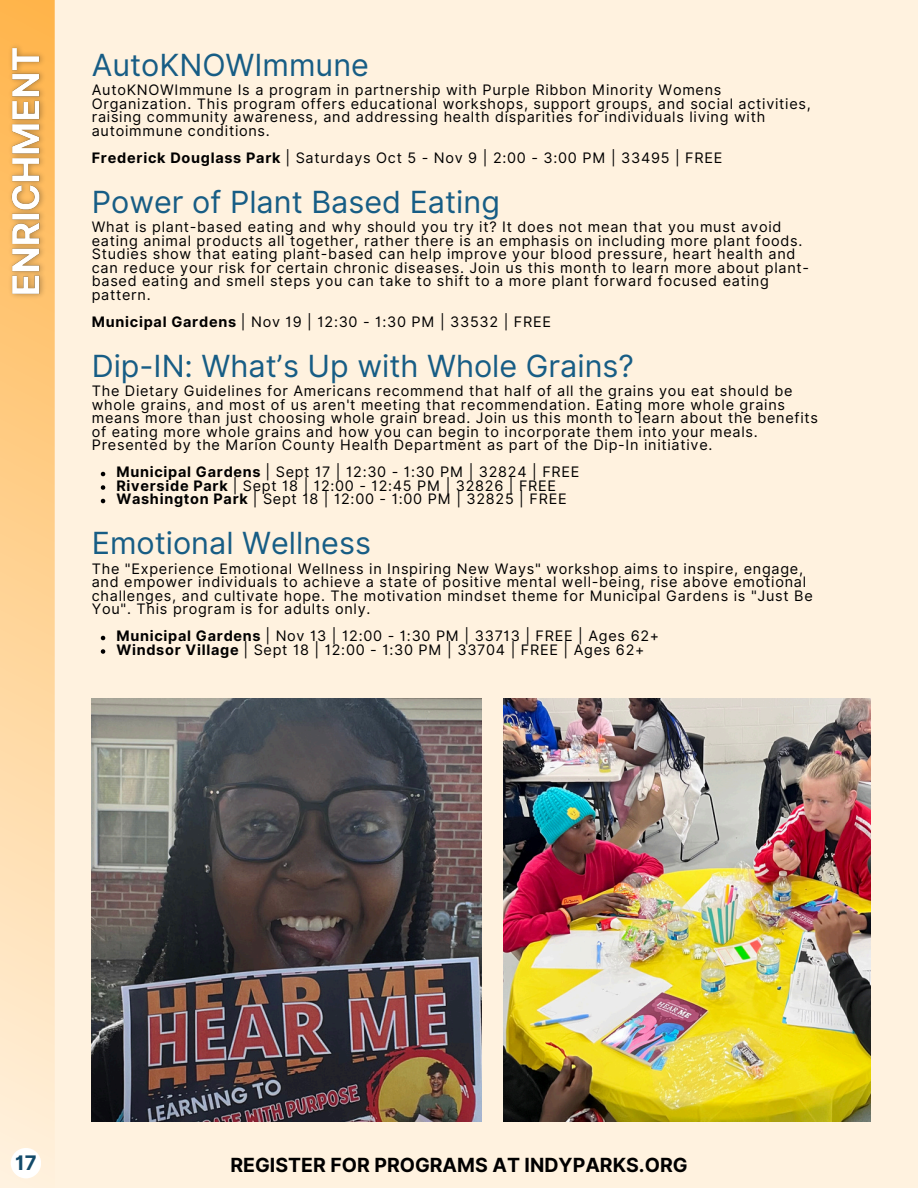
<style>
.page{position:relative;width:918px;height:1188px;background:#fff2df}
.page>*{position:absolute;margin:0;border:0;box-sizing:border-box;transform-origin:0 0}
.t1{font:30.45px "Inter";color:#175d85}
.t2{font:700 20.1px "Inter";color:#124a6a}
.t3{font:700 19.5px "Inter";color:#000}
.t4{font:14.4px/13.5px "Inter";letter-spacing:.05em;color:#000}
.s1{font-weight:700}
</style>
<div class="page">
<svg style="left:0;top:0;width:54px;height:1179px;background:#ffd7a0"></svg>
<img style="left:3px;top:39px;width:49px;height:265px">
<div style="left:11px;top:1148px;width:30px;height:30px;background:#fff;border-radius:50%"></div>
<img style="left:92px;top:699px;width:389px;height:423px">
<img style="left:504px;top:699px;width:366px;height:423px">
<svg style="left:101px;top:472px;width:4px;height:4px"></svg>
<svg style="left:101px;top:485px;width:4px;height:5px"></svg>
<svg style="left:101px;top:499px;width:4px;height:4px"></svg>
<svg style="left:101px;top:636px;width:4px;height:4px"></svg>
<svg style="left:101px;top:649px;width:4px;height:5px"></svg>
<p class="t1" style="left:92px;top:47px;width:279px">AutoKNOWImmune</p>
<p class="t4" style="left:92px;top:83px;width:721px">AutoKNOWImmune Is a program in partnership with Purple Ribbon Minority Womens Organization. This program offers educational workshops, support groups, and social activities, raising community awareness, and addressing health disparities for individuals living with autoimmune conditions.</p>
<h2 class="t4" style="left:92px;top:151px;width:632px"><span class="s1">Frederick Douglass Park</span> | Saturdays Oct 5 - Nov 9 | 2:00 - 3:00 PM | 33495 | FREE</h2>
<p class="t1" style="left:92px;top:184px;width:410px">Power of Plant Based Eating</p>
<p class="t4" style="left:92px;top:220px;width:719px">What is plant-based eating and why should you try it? It does not mean that you must avoid eating animal products all together, rather there is an emphasis on including more plant foods.<br>Studies show that eating plant-based can help improve your blood pressure, heart health and can reduce your risk for certain chronic diseases. Join us this month to learn more about plant&shy;based eating and smell steps you can take to shift to a more plant forward focused eating pattern.</p>
<h2 class="t4" style="left:92px;top:315px;width:461px"><span class="s1">Municipal Gardens</span> | Nov 19 | 12:30 - 1:30 PM | 33532 | FREE</h2>
<p class="t1" style="left:92px;top:348px;width:544px">Dip-IN: What’s Up with Whole Grains?</p>
<p class="t4" style="left:92px;top:384px;width:728px">The Dietary Guidelines for Americans recommend that half of all the grains you eat should be whole grains, and most of us aren't meeting that recommendation. Eating more whole grains means more than just choosing whole grain bread. Join us this month to learn about the benefits of eating more whole grains and how you can begin to incorporate them into your meals.<br>Presented by the Marion County Health Department as part of the Dip-In initiative.</p>
<p class="t4" style="left:116px;top:465px;width:465px"><span class="s1">Municipal Gardens</span> | Sept 17 | 12:30 - 1:30 PM | 32824 | FREE</p>
<p class="t4" style="left:116px;top:479px;width:441px"><span class="s1">Riverside Park</span> | Sept 18 | 12:00 - 12:45 PM | 32826 | FREE</p>
<h2 class="t4" style="left:116px;top:492px;width:452px"><span class="s1">Washington Park</span> | Sept 18 | 12:00 - 1:00 PM | 32825 | FREE</h2>
<p class="t1" style="left:92px;top:525px;width:281px">Emotional Wellness</p>
<p class="t4" style="left:92px;top:562px;width:722px">The "Experience Emotional Wellness in Inspiring New Ways" workshop aims to inspire, engage, and empower individuals to achieve a state of positive mental well-being, rise above emotional challenges, and cultivate hope. The motivation mindset theme for Municipal Gardens is "Just Be You". This program is for adults only.</p>
<p class="t4" style="left:116px;top:629px;width:544px"><span class="s1">Municipal Gardens</span> | Nov 13 | 12:00 - 1:30 PM | 33713 | FREE | Ages 62+</p>
<p class="t4" style="left:116px;top:643px;width:530px"><span class="s1">Windsor Village</span> | Sept 18 | 12:00 - 1:30 PM | 33704 | FREE | Ages 62+</p>
<p class="t2" style="left:15px;top:1151px;width:23px">17</p>
<p class="t3" style="left:230px;top:1154px;width:459px">REGISTER FOR PROGRAMS AT INDYPARKS.ORG</p>
</div>
